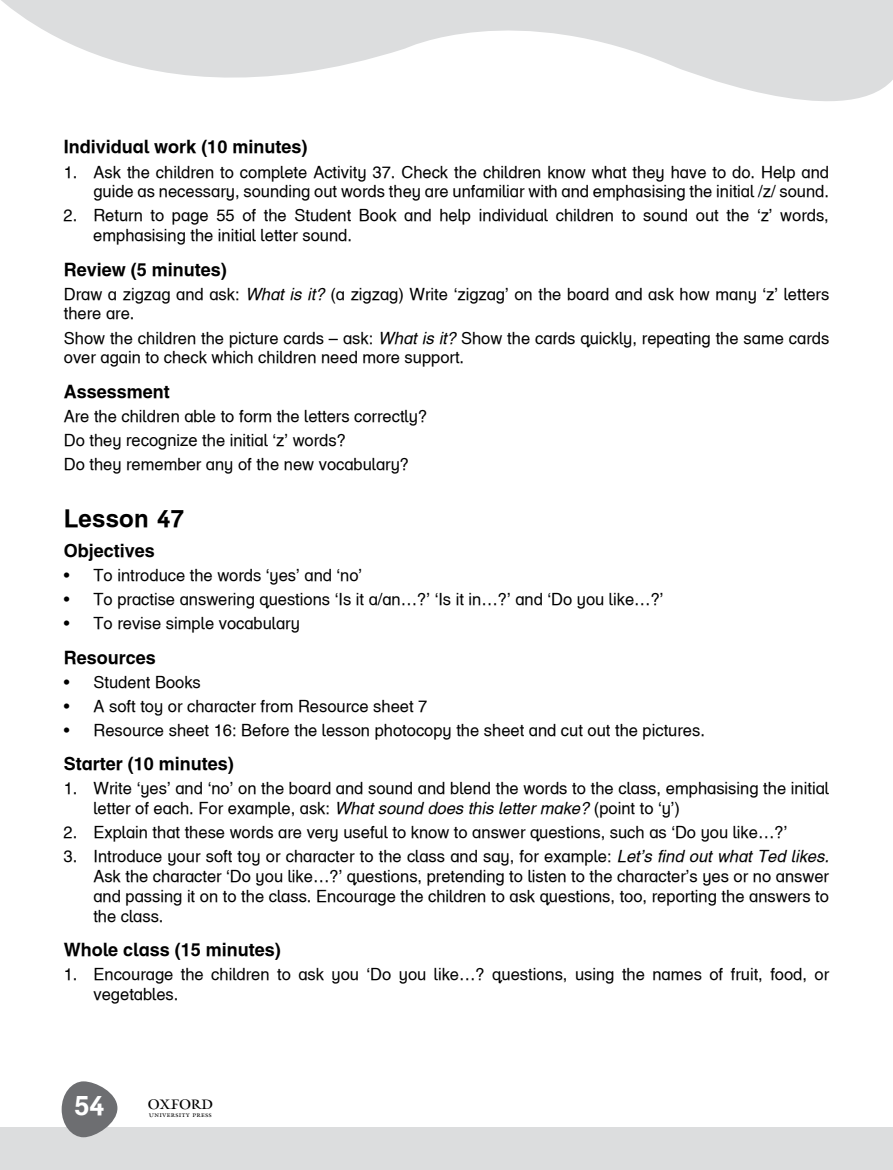
<style>
.page{position:relative;width:893px;height:1170px;background:#fff}
.page>*{position:absolute;margin:0;border:0;box-sizing:border-box;transform-origin:0 0}
.t1{font:27px "Helvetica Infant OUP Bold";color:#fff}
.t2{font:24px "Helvetica Infant OUP Bold";letter-spacing:.01em;color:#000}
.t3{font:22.5px "OUP1";color:#000}
.t4{font:18px "Helvetica Infant OUP Bold";color:#000}
.t5{font:16.5px/19.8px "Helvetica Infant OUP";color:#000}
.s1{font-family:"Helvetica Infant OUP Italic"}
.s2{font-family:"Arial"}
</style>
<div class="page">
<div style="left:0;top:1127px;width:893px;height:42px;background:#dcddde"></div>
<svg style="left:62px;top:1081px;width:55px;height:56px"></svg>
<svg style="left:1px;top:0;width:892px;height:101px;fill:#dcddde"></svg>
<p class="t4" style="left:64px;top:136px;width:245px">Individual work (10 minutes)</p>
<p class="t5" style="left:64px;top:162px;width:767px;text-align:right">1. Ask the children to complete Activity 37. Check the children know what they have to do. Help and guide as necessary, sounding out words they are unfamiliar with and emphasising the initial /z/ sound.</p>
<p class="t5" style="left:93px;top:206px;width:737px;text-indent:-30px">2. Return to page 55 of the Student Book and help individual children to sound out the ‘z’ words, emphasising the initial letter sound.</p>
<p class="t4" style="left:64px;top:258px;width:165px">Review (5 minutes)</p>
<p class="t5" style="left:64px;top:284px;width:767px">Draw a zigzag and ask: <span class="s1">What is it?</span> (a zigzag) Write ‘zigzag’ on the board and ask how many ‘z’ letters there are.</p>
<p class="t5" style="left:64px;top:328px;width:767px">Show the children the picture cards – ask: <span class="s1">What is it?</span> Show the cards quickly, repeating the same cards over again to check which children need more support.</p>
<p class="t4" style="left:64px;top:380px;width:108px">Assessment</p>
<p class="t5" style="left:64px;top:404px;width:365px;line-height:24px">Are the children able to form the letters correctly?<br>Do they <span class="s2">recognize</span> the initial ‘z’ words?<br>Do they remember any of the new vocabulary?</p>
<h2 class="t2" style="left:64px;top:504px;width:122px">Lesson 47</h2>
<p class="t4" style="left:64px;top:540px;width:93px">Objectives</p>
<p class="t5" style="left:64px;top:565px;width:300px">• To introduce the words ‘yes’ and ‘no’</p>
<p class="t5" style="left:64px;top:589px;width:601px">• To practise answering questions ‘Is it a/an…?’ ‘Is it in…?’ and ‘Do you like…?’</p>
<p class="t5" style="left:64px;top:613px;width:238px">• To revise simple vocabulary</p>
<p class="t4" style="left:64px;top:646px;width:94px">Resources</p>
<p class="t5" style="left:64px;top:672px;width:139px">• Student Books</p>
<p class="t5" style="left:64px;top:696px;width:365px">• A soft toy or character from Resource sheet 7</p>
<p class="t5" style="left:64px;top:720px;width:643px">• Resource sheet 16: Before the lesson photocopy the sheet and cut out the pictures.</p>
<p class="t4" style="left:64px;top:753px;width:172px">Starter (10 minutes)</p>
<p class="t5" style="left:93px;top:778px;width:737px;text-indent:-30px">1. Write ‘yes’ and ‘no’ on the board and sound and blend the words to the class, emphasising the initial letter of each. For example, ask: <span class="s1">What sound does this letter make?</span> (point to ‘y’)</p>
<p class="t5" style="left:64px;top:822px;width:725px">2. Explain that these words are very useful to know to answer questions, such as ‘Do you like…?’</p>
<p class="t5" style="left:93px;top:846px;width:737px;text-align:justify;text-indent:-30px">3. Introduce your soft toy or character to the class and say, for example: <span class="s1">Let’s find out what Ted likes.<br></span>Ask the character ‘Do you like…?’ questions, pretending to listen to the character’s yes or no answer and passing it on to the class. Encourage the children to ask questions, too, reporting the answers to the class.</p>
<p class="t4" style="left:64px;top:938px;width:219px">Whole class (15 minutes)</p>
<p class="t5" style="left:94px;top:964px;width:737px;text-indent:-30px">1. Encourage the children to ask you ‘Do you like…? questions, using the names of fruit, food, or vegetables.</p>
<h1 class="t1" style="left:75px;top:1089px;width:32px">54</h1>
<h3 class="t3" style="left:148px;top:1095px;width:65px">1</h3>
</div>
